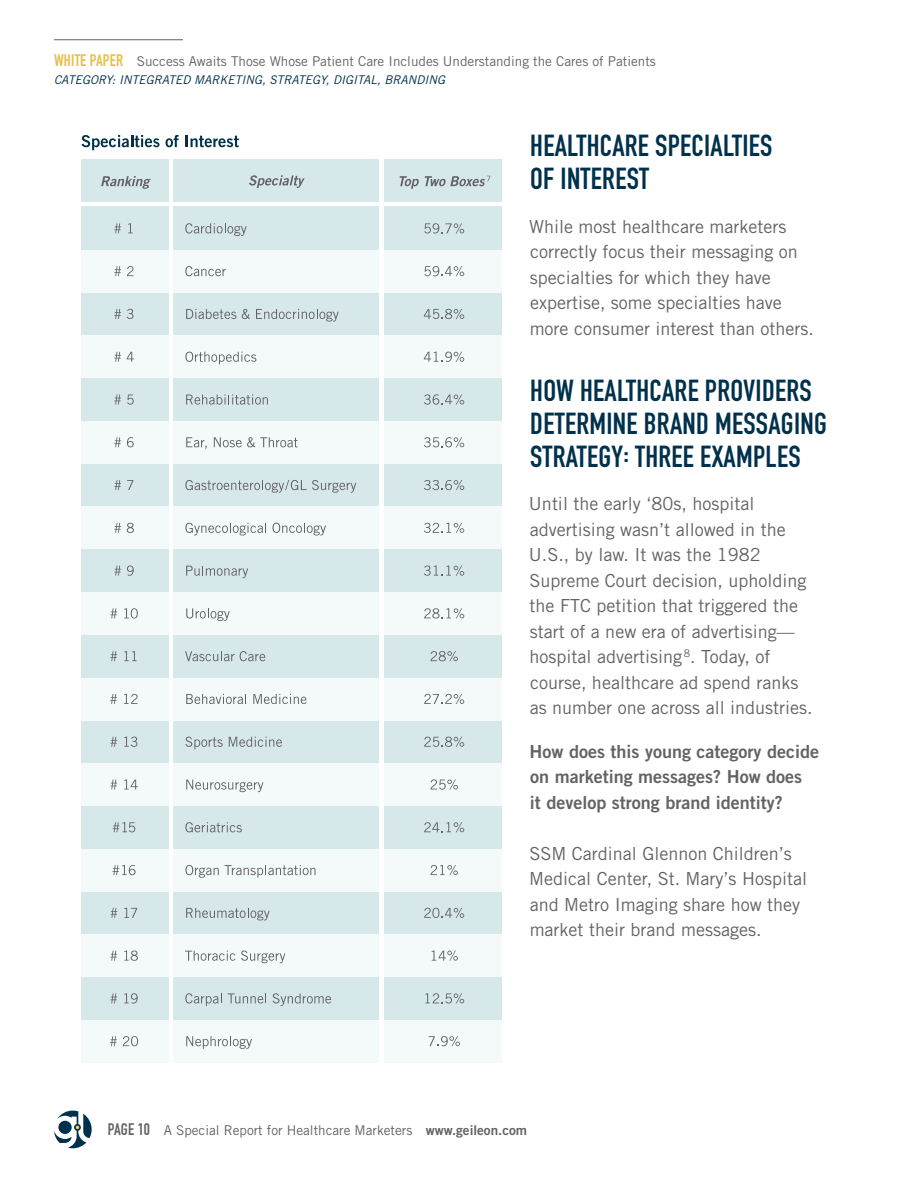
<style>
.page{position:relative;width:918px;height:1188px;background:#fff}
.page>*{position:absolute;margin:0;border:0;box-sizing:border-box;transform-origin:0 0}
.t1{font:30px/33px "DIN Engschrift Std";letter-spacing:.01em;color:#00314c}
.t2{font:18px/25.5px "Trade Gothic";color:#636366}
.t3{font:18px/25.5px "Trade Gothic Bold Two";color:#636366}
.t4{font:13.5px "Trade Gothic";color:#636366}
.t5{font:italic 12px "Trade Gothic";color:#00314c}
.s1{font-family:"DIN Engschrift Std";font-size:16.5px;color:#e7bf47}
.s2{font-family:"DIN Engschrift Std";font-size:16.5px}
.s3{font-family:"Trade Gothic Bold Two"}
</style>
<div class="page">
<svg style="left:54px;top:1111px;width:38px;height:37px"></svg>
<div style="left:58px;top:1121px;width:14px;height:13px;background:#00314c;border-radius:50%"></div>
<hr style="left:54px;top:39px;width:129px;height:1px;background:#636366">
<div style="left:173px;top:159px;width:206px;height:43px;background:#d7e8eb"></div>
<div style="left:81px;top:159px;width:87px;height:43px;background:#d7e8eb"></div>
<div style="left:81px;top:207px;width:87px;height:856px;background:#d7e8eb"></div>
<div style="left:81px;top:250px;width:87px;height:43px;background:#f4f9f9"></div>
<div style="left:81px;top:335px;width:87px;height:43px;background:#f4f9f9"></div>
<div style="left:81px;top:421px;width:87px;height:43px;background:#f4f9f9"></div>
<div style="left:384px;top:159px;width:118px;height:43px;background:#d7e8eb"></div>
<div style="left:384px;top:207px;width:118px;height:856px;background:#d7e8eb"></div>
<div style="left:384px;top:250px;width:118px;height:43px;background:#f4f9f9"></div>
<div style="left:384px;top:335px;width:118px;height:43px;background:#f4f9f9"></div>
<div style="left:384px;top:421px;width:118px;height:43px;background:#f4f9f9"></div>
<div style="left:174px;top:207px;width:205px;height:856px;background:#d7e8eb"></div>
<div style="left:174px;top:250px;width:205px;height:43px;background:#f4f9f9"></div>
<div style="left:174px;top:335px;width:205px;height:43px;background:#f4f9f9"></div>
<div style="left:174px;top:421px;width:205px;height:43px;background:#f4f9f9"></div>
<svg style="left:101px;top:176px;width:50px;height:13px"></svg>
<svg style="left:249px;top:175px;width:56px;height:13px"></svg>
<svg style="left:82px;top:135px;width:77px;height:15px"></svg>
<svg style="left:166px;top:135px;width:13px;height:12px"></svg>
<svg style="left:186px;top:135px;width:53px;height:12px"></svg>
<div style="left:81px;top:507px;width:87px;height:42px;background:#f4f9f9"></div>
<div style="left:81px;top:592px;width:87px;height:43px;background:#f4f9f9"></div>
<div style="left:81px;top:678px;width:87px;height:43px;background:#f4f9f9"></div>
<div style="left:384px;top:507px;width:118px;height:42px;background:#f4f9f9"></div>
<div style="left:384px;top:592px;width:118px;height:43px;background:#f4f9f9"></div>
<div style="left:384px;top:678px;width:118px;height:43px;background:#f4f9f9"></div>
<div style="left:174px;top:507px;width:205px;height:42px;background:#f4f9f9"></div>
<div style="left:174px;top:592px;width:205px;height:43px;background:#f4f9f9"></div>
<div style="left:174px;top:678px;width:205px;height:43px;background:#f4f9f9"></div>
<svg style="left:399px;top:176px;width:20px;height:13px"></svg>
<svg style="left:425px;top:176px;width:65px;height:10px"></svg>
<div style="left:81px;top:763px;width:87px;height:43px;background:#f4f9f9"></div>
<div style="left:384px;top:763px;width:118px;height:43px;background:#f4f9f9"></div>
<div style="left:174px;top:763px;width:205px;height:43px;background:#f4f9f9"></div>
<div style="left:81px;top:849px;width:87px;height:43px;background:#f4f9f9"></div>
<div style="left:81px;top:934px;width:87px;height:43px;background:#f4f9f9"></div>
<div style="left:81px;top:1020px;width:87px;height:43px;background:#f4f9f9"></div>
<div style="left:384px;top:849px;width:118px;height:43px;background:#f4f9f9"></div>
<div style="left:384px;top:934px;width:118px;height:43px;background:#f4f9f9"></div>
<div style="left:384px;top:1020px;width:118px;height:43px;background:#f4f9f9"></div>
<div style="left:174px;top:849px;width:205px;height:43px;background:#f4f9f9"></div>
<div style="left:174px;top:934px;width:205px;height:43px;background:#f4f9f9"></div>
<div style="left:174px;top:1020px;width:205px;height:43px;background:#f4f9f9"></div>
<svg style="left:114px;top:223px;width:7px;height:10px"></svg>
<svg style="left:128px;top:223px;width:5px;height:10px"></svg>
<svg style="left:114px;top:266px;width:7px;height:10px"></svg>
<svg style="left:127px;top:266px;width:7px;height:10px"></svg>
<svg style="left:114px;top:309px;width:7px;height:10px"></svg>
<svg style="left:127px;top:309px;width:7px;height:10px"></svg>
<svg style="left:114px;top:352px;width:7px;height:10px"></svg>
<svg style="left:127px;top:352px;width:7px;height:10px"></svg>
<svg style="left:114px;top:395px;width:7px;height:9px"></svg>
<svg style="left:127px;top:395px;width:7px;height:10px"></svg>
<svg style="left:114px;top:437px;width:7px;height:10px"></svg>
<svg style="left:127px;top:437px;width:7px;height:10px"></svg>
<svg style="left:114px;top:480px;width:7px;height:10px"></svg>
<svg style="left:127px;top:480px;width:6px;height:10px"></svg>
<svg style="left:114px;top:523px;width:7px;height:10px"></svg>
<svg style="left:127px;top:523px;width:7px;height:10px"></svg>
<svg style="left:114px;top:566px;width:7px;height:10px"></svg>
<svg style="left:127px;top:566px;width:7px;height:10px"></svg>
<svg style="left:110px;top:608px;width:7px;height:10px"></svg>
<svg style="left:124px;top:608px;width:14px;height:11px"></svg>
<svg style="left:110px;top:651px;width:7px;height:10px"></svg>
<svg style="left:124px;top:651px;width:13px;height:10px"></svg>
<svg style="left:110px;top:694px;width:7px;height:10px"></svg>
<svg style="left:124px;top:694px;width:14px;height:10px"></svg>
<svg style="left:110px;top:737px;width:7px;height:10px"></svg>
<svg style="left:124px;top:737px;width:13px;height:10px"></svg>
<svg style="left:110px;top:780px;width:7px;height:10px"></svg>
<svg style="left:124px;top:779px;width:14px;height:11px"></svg>
<svg style="left:113px;top:822px;width:22px;height:10px"></svg>
<svg style="left:112px;top:865px;width:24px;height:10px"></svg>
<svg style="left:111px;top:908px;width:6px;height:10px"></svg>
<svg style="left:124px;top:908px;width:13px;height:10px"></svg>
<svg style="left:110px;top:951px;width:7px;height:10px"></svg>
<svg style="left:124px;top:951px;width:14px;height:10px"></svg>
<svg style="left:110px;top:993px;width:7px;height:10px"></svg>
<svg style="left:124px;top:993px;width:14px;height:11px"></svg>
<svg style="left:110px;top:1036px;width:7px;height:10px"></svg>
<svg style="left:123px;top:1036px;width:15px;height:10px"></svg>
<svg style="left:424px;top:223px;width:40px;height:11px"></svg>
<svg style="left:424px;top:266px;width:40px;height:10px"></svg>
<svg style="left:424px;top:309px;width:40px;height:10px"></svg>
<svg style="left:424px;top:352px;width:40px;height:10px"></svg>
<svg style="left:424px;top:394px;width:40px;height:11px"></svg>
<svg style="left:424px;top:437px;width:40px;height:10px"></svg>
<svg style="left:424px;top:480px;width:40px;height:10px"></svg>
<svg style="left:424px;top:523px;width:40px;height:10px"></svg>
<svg style="left:424px;top:566px;width:40px;height:10px"></svg>
<svg style="left:424px;top:608px;width:40px;height:11px"></svg>
<svg style="left:431px;top:651px;width:27px;height:10px"></svg>
<svg style="left:424px;top:694px;width:40px;height:10px"></svg>
<svg style="left:424px;top:737px;width:40px;height:10px"></svg>
<svg style="left:431px;top:779px;width:27px;height:11px"></svg>
<svg style="left:424px;top:822px;width:40px;height:10px"></svg>
<svg style="left:431px;top:865px;width:27px;height:10px"></svg>
<svg style="left:424px;top:908px;width:40px;height:10px"></svg>
<svg style="left:432px;top:951px;width:26px;height:10px"></svg>
<svg style="left:425px;top:993px;width:39px;height:11px"></svg>
<svg style="left:429px;top:1036px;width:31px;height:10px"></svg>
<svg style="left:185px;top:223px;width:62px;height:13px"></svg>
<svg style="left:185px;top:266px;width:41px;height:10px"></svg>
<svg style="left:186px;top:309px;width:50px;height:10px"></svg>
<svg style="left:242px;top:309px;width:8px;height:10px"></svg>
<svg style="left:256px;top:309px;width:83px;height:13px"></svg>
<svg style="left:185px;top:352px;width:71px;height:12px"></svg>
<svg style="left:186px;top:394px;width:82px;height:11px"></svg>
<svg style="left:186px;top:437px;width:21px;height:12px"></svg>
<svg style="left:214px;top:437px;width:84px;height:10px"></svg>
<svg style="left:185px;top:480px;width:171px;height:13px"></svg>
<svg style="left:185px;top:523px;width:81px;height:12px"></svg>
<svg style="left:272px;top:523px;width:54px;height:12px"></svg>
<svg style="left:186px;top:566px;width:62px;height:12px"></svg>
<svg style="left:186px;top:608px;width:44px;height:13px"></svg>
<svg style="left:185px;top:651px;width:80px;height:10px"></svg>
<svg style="left:186px;top:694px;width:60px;height:10px"></svg>
<svg style="left:253px;top:694px;width:54px;height:10px"></svg>
<svg style="left:185px;top:737px;width:38px;height:12px"></svg>
<svg style="left:229px;top:737px;width:53px;height:10px"></svg>
<svg style="left:186px;top:780px;width:77px;height:12px"></svg>
<svg style="left:185px;top:822px;width:57px;height:10px"></svg>
<svg style="left:185px;top:865px;width:34px;height:13px"></svg>
<svg style="left:225px;top:865px;width:91px;height:13px"></svg>
<svg style="left:186px;top:908px;width:84px;height:12px"></svg>
<svg style="left:185px;top:951px;width:50px;height:10px"></svg>
<svg style="left:241px;top:951px;width:44px;height:12px"></svg>
<svg style="left:185px;top:993px;width:37px;height:13px"></svg>
<svg style="left:228px;top:993px;width:38px;height:11px"></svg>
<svg style="left:273px;top:993px;width:58px;height:13px"></svg>
<svg style="left:186px;top:1036px;width:66px;height:13px"></svg>
<p class="t4" style="left:54px;top:53px;width:603px"><span class="s1">WHITE PAPER</span> Success Awaits Those Whose Patient Care Includes Understanding the Cares of Patients</p>
<p class="t5" style="left:54px;top:72px;width:393px">CATEGORY: INTEGRATED MARKETING, STRATEGY, DIGITAL, BRANDING</p>
<p class="t1" style="left:530px;top:130px;width:244px">HEALTHCARE SPECIALTIES<br>OF INTEREST</p>
<p class="t2" style="left:529px;top:213px;width:286px">While most healthcare marketers correctly focus their messaging on specialties for which they have expertise, some specialties have more consumer interest than others.</p>
<p class="t1" style="left:530px;top:374px;width:298px">HOW HEALTHCARE PROVIDERS<br>DETERMINE BRAND MESSAGING<br>STRATEGY: THREE EXAMPLES</p>
<p class="t2" style="left:529px;top:491px;width:285px">Until the early ‘80s, hospital advertising wasn’t allowed in the U.S., by law. It was the 1982<br>Supreme Court decision, upholding the FTC petition that triggered the start of a new era of advertising— hospital advertising <sup>8</sup>. Today, of course, healthcare ad spend ranks as number one across all industries.</p>
<p class="t3" style="left:530px;top:738px;width:291px">How does this young category decide on marketing messages? How does<br>it develop strong brand identity?</p>
<p class="t2" style="left:529px;top:840px;width:279px">SSM Cardinal Glennon Children’s<br>Medical Center, St. Mary’s Hospital and Metro Imaging share how they market their brand messages.</p>
<p class="t4" style="left:108px;top:1122px;width:421px"><span class="s2">PAGE 10</span> A Special Report for Healthcare Marketers <span class="s3">www.geileon.com</span></p>
</div>
